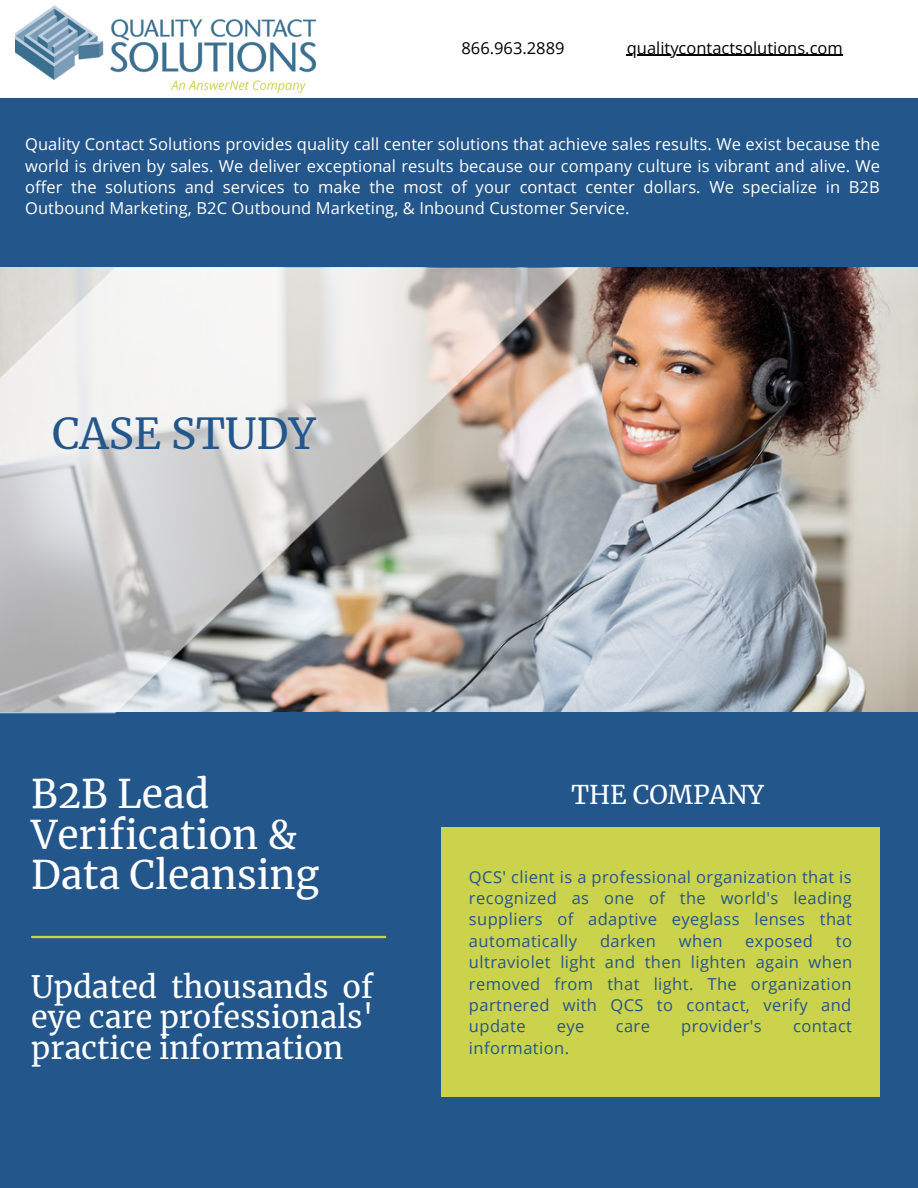
<style>
.page{position:relative;width:918px;height:1188px;background:#23568b}
.page>*{position:absolute;margin:0;border:0;box-sizing:border-box;transform-origin:0 0}
.t1{font:42.15px "Merriweather";color:#23568b}
.t2{font:39px/40.5px "Merriweather";color:#fff}
.t3{font:30.45px/30.3px "Merriweather";color:#fff;text-align:justify}
.t4{font:25.5px "Merriweather";color:#fff}
.t5{font:16.5px/21.3px "Open Sans";letter-spacing:.005em;color:#fff;text-align:justify}
.t6{font:16.5px/21.3px "Open Sans";letter-spacing:.025em;color:#23568b;text-align:justify}
.t7{font:16.5px "Open Sans";color:#000}
</style>
<div class="page">
<div style="left:0;top:0;width:918px;height:98px;background:#fff"></div>
<img style="left:15px;top:5px;width:301px;height:89px">
<img style="left:0;top:267px;width:918px;height:444px">
<img style="left:0;top:268px;width:578px;height:445px">
<hr style="left:32px;top:936px;width:353px;height:2px;background:#cbd24c">
<div style="left:441px;top:827px;width:439px;height:270px;background:#cbd24c"></div>
<hr style="left:627px;top:55px;width:216px;height:1px;background:#000">
<p class="t7" style="left:461px;top:36px;width:105px">866.963.2889</p>
<p class="t7" style="left:627px;top:36px;width:218px">qualitycontactsolutions.com</p>
<p class="t5" style="left:25px;top:133px;width:856px">Quality Contact Solutions provides quality call center solutions that achieve sales results. We exist because the world is driven by sales. We deliver exceptional results because our company culture is vibrant and alive. We offer the solutions and services to make the most of your contact center dollars. We specialize in B2B Outbound Marketing, B2C Outbound Marketing, &amp; Inbound Customer Service.</p>
<h1 class="t1" style="left:52px;top:407px;width:265px">CASE STUDY</h1>
<h2 class="t2" style="left:31px;top:774px;width:290px">B2B Lead<br>Verification &amp;<br>Data Cleansing</h2>
<h3 class="t3" style="left:31px;top:972px;width:344px">Updated thousands of eye care professionals' practice information</h3>
<h3 class="t4" style="left:571px;top:779px;width:194px">THE COMPANY</h3>
<p class="t6" style="left:469px;top:866px;width:385px">QCS' client is a professional organization that is recognized as one of the world's leading suppliers of adaptive eyeglass lenses that automatically</p>
<p class="t6" style="left:600px;top:930px;width:58px">darken</p>
<p class="t6" style="left:679px;top:930px;width:45px">when</p>
<p class="t6" style="left:745px;top:930px;width:69px">exposed</p>
<p class="t6" style="left:469px;top:930px;width:385px;text-indent:367px">to ultraviolet light and then lighten again when removed from that light. The organization partnered with QCS to contact, verify and update</p>
<p class="t6" style="left:557px;top:1015px;width:29px">eye</p>
<p class="t6" style="left:616px;top:1015px;width:36px">care</p>
<p class="t6" style="left:681px;top:1015px;width:82px">provider's</p>
<p class="t6" style="left:793px;top:1015px;width:61px">contact</p>
<p class="t6" style="left:469px;top:1037px;width:102px">information.</p>
</div>
